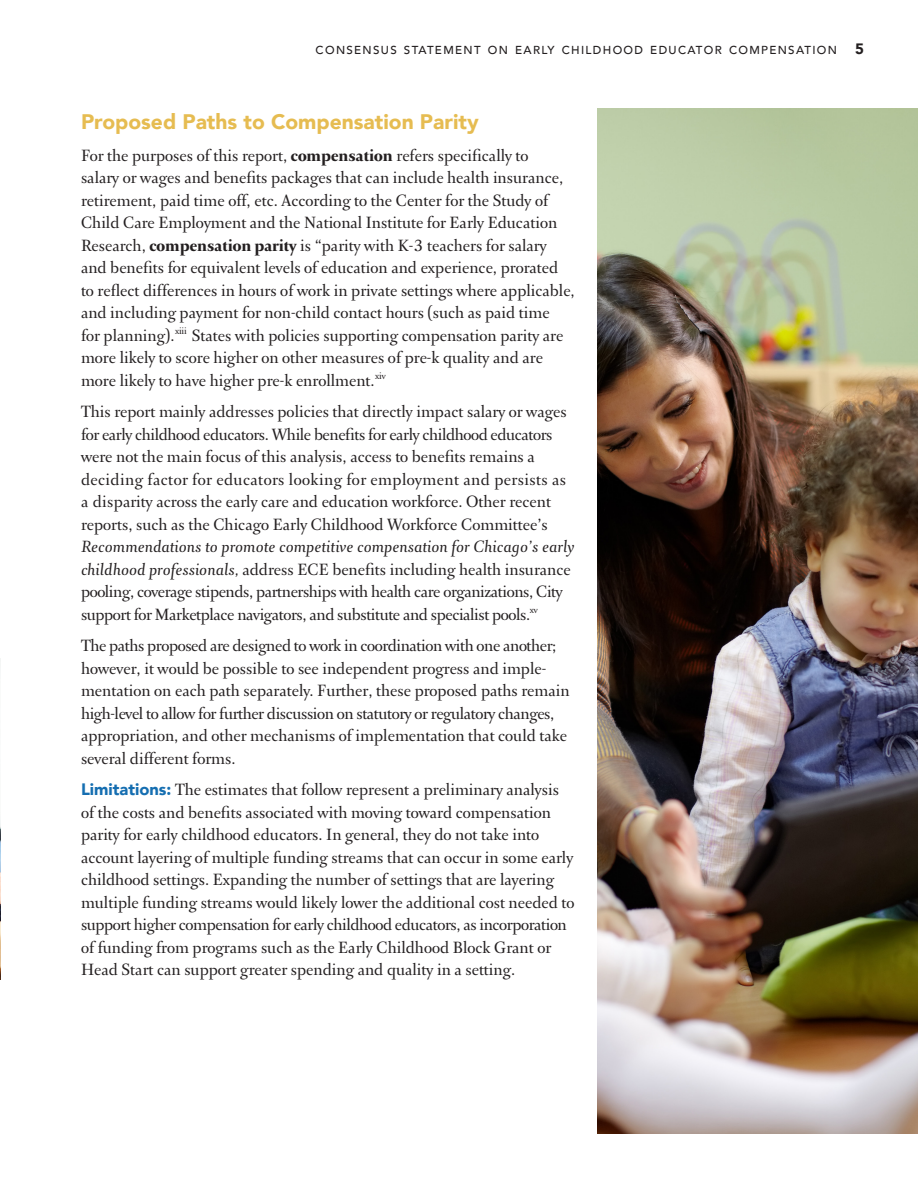
<style>
.page{position:relative;width:918px;height:1188px;background:#fff}
.page>*{position:absolute;margin:0;border:0;box-sizing:border-box;transform-origin:0 0}
.Subhead{font:900 21px "Avenir";color:#e6bc51}
.Body_Text{font:19.5px/22.5px "Arnhem Fine";color:#231f20}
.t1{font:900 15px "Avenir";color:#231f20}
.t2{font:500 11.55px "Avenir";letter-spacing:.115em;color:#231f20}
.s1{font-weight:700}
.s2{font-style:italic}
.s3{font-family:"Avenir";font-weight:900;font-size:16.5px;color:#156eb1}
</style>
<div class="page">
<img style="left:0;top:659px;width:1px;height:321px">
<img style="left:597px;top:108px;width:321px;height:1026px">
<p class="t2" style="left:316px;top:40px;width:523px">CONSENSUS STATEMENT ON EARLY CHILDHOOD EDUCATOR COMPENSATION</p>
<p class="t1" style="left:855px;top:36px;width:10px">5</p>
<p class="Subhead" style="left:81px;top:104px;width:399px">Proposed Paths to Compensation Parity</p>
<p class="Body_Text" style="left:81px;top:145px;width:495px">For the purposes of this report, <span class="s1">compensation</span> refers specifically to<br>salary or wages and benefits packages that can include health insurance, retirement, paid time off, etc. According to the Center for the Study of Child Care Employment and the National Institute for Early Education Research, <span class="s1">compensation parity</span> is “parity with K-3 teachers for salary and benefits for equivalent levels of education and experience, prorated to reflect differences in hours of work in private settings where applicable, and including payment for non-child contact hours (such as paid time<br>for planning). <sup>xiii</sup> States with policies supporting compensation parity are more likely to score higher on other measures of pre-k quality and are more likely to have higher pre-k enrollment. <sup>xiv</sup></p>
<p class="Body_Text" style="left:81px;top:401px;width:495px">This report mainly addresses policies that directly impact salary or wages for early childhood educators. While benefits for early childhood educators were not the main focus of this analysis, access to benefits remains a deciding factor for educators looking for employment and persists as a disparity across the early care and education workforce. Other recent reports, such as the Chicago Early Childhood Workforce Committee’s <span class="s2">Recommendations to promote competitive compensation for Chicago’s early childhood professionals,</span> address ECE benefits including health insurance pooling, coverage stipends, partnerships with health care organizations, City support for Marketplace navigators, and substitute and specialist pools. <sup>xv</sup></p>
<p class="Body_Text" style="left:81px;top:635px;width:490px">The paths proposed are designed to work in coordination with one another; however, it would be possible to see independent progress and imple&shy;mentation on each path separately. Further, these proposed paths remain high-level to allow for further discussion on statutory or regulatory changes, appropriation, and other mechanisms of implementation that could take several different forms.</p>
<p class="Body_Text" style="left:81px;top:779px;width:495px"><span class="s3">Limitations:</span> The estimates that follow represent a preliminary analysis of the costs and benefits associated with moving toward compensation parity for early childhood educators. In general, they do not take into account layering of multiple funding streams that can occur in some early childhood settings. Expanding the number of settings that are layering multiple funding streams would likely lower the additional cost needed to support higher compensation for early childhood educators, as incorporation of funding from programs such as the Early Childhood Block Grant or Head Start can support greater spending and quality in a setting.</p>
</div>
